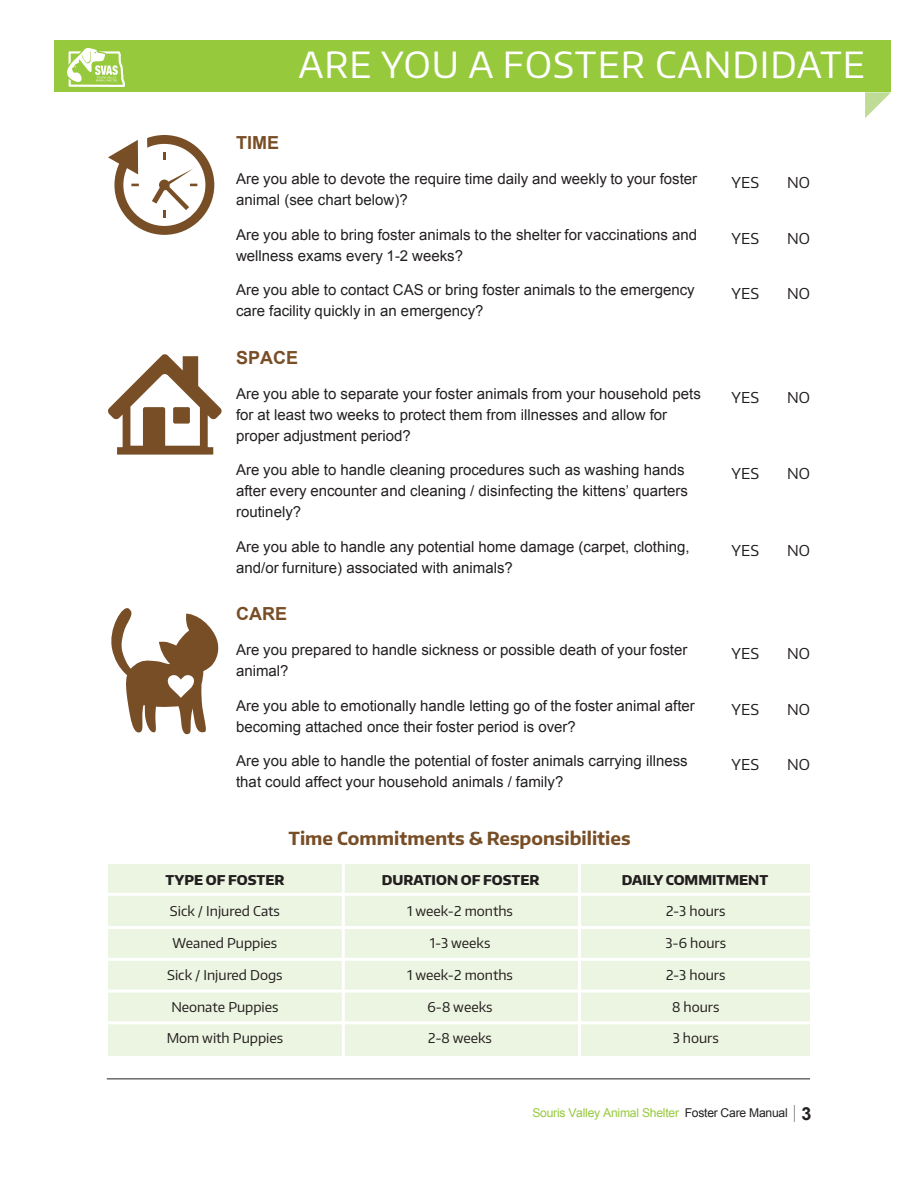
<style>
.page{position:relative;width:918px;height:1188px;background:#fff}
.page>*{position:absolute;margin:0;border:0;box-sizing:border-box;transform-origin:0 0}
.t1{font:36px "Encode Sans";letter-spacing:.03em;color:#fff}
.t2{font:700 18px "Encode Sans";color:#784e27}
.t3{font:700 18px "Arial";color:#784e27}
.t4{font:15px/21px "Arial";color:#231f20}
.t5{font:15px "Encode Sans";color:#231f20}
.t6{font:13.5px "Encode Sans";color:#231f20}
.t7{font:800 13.5px "Encode Sans";color:#231f20}
.t8{font:12.15px "Arial";letter-spacing:-.02em;color:#96c93c}
.s1{color:#231f20}
.s2{font-size:18.15px;color:#231f20}
.s3{font-weight:700;font-size:18px;color:#231f20}
</style>
<div class="page">
<div style="left:54px;top:40px;width:837px;height:52px;background:#96c93c"></div>
<svg style="left:865px;top:92px;width:26px;height:26px"></svg>
<div style="left:108px;top:864px;width:702px;height:192px;background:#ecf5e1"></div>
<hr style="left:108px;top:893px;width:702px;height:3px;background:#fff">
<hr style="left:578px;top:864px;width:3px;height:192px;background:#fff">
<hr style="left:342px;top:864px;width:3px;height:192px;background:#fff">
<hr style="left:108px;top:926px;width:702px;height:3px;background:#fff">
<hr style="left:108px;top:958px;width:702px;height:3px;background:#fff">
<hr style="left:108px;top:990px;width:702px;height:3px;background:#fff">
<hr style="left:108px;top:1021px;width:702px;height:3px;background:#fff">
<svg style="left:108px;top:135px;width:106px;height:100px"></svg>
<svg style="left:108px;top:354px;width:114px;height:101px"></svg>
<svg style="left:111px;top:608px;width:108px;height:126px"></svg>
<hr style="left:107px;top:1078px;width:703px;height:1px;background:#231f20">
<img style="left:67px;top:48px;width:58px;height:38px">
<h1 class="t1" style="left:299px;top:40px;width:568px">ARE YOU A FOSTER CANDIDATE</h1>
<p class="t3" style="left:236px;top:131px;width:45px">TIME</p>
<p class="t4" style="left:236px;top:169px;width:463px">Are you able to devote the require time daily and weekly to your foster animal (see chart below)?</p>
<p class="t4" style="left:236px;top:224px;width:463px">Are you able to bring foster animals to the shelter for vaccinations and wellness exams every 1-2 weeks?</p>
<p class="t4" style="left:236px;top:280px;width:460px">Are you able to contact CAS or bring foster animals to the emergency care facility quickly in an emergency?</p>
<p class="t3" style="left:236px;top:346px;width:64px">SPACE</p>
<p class="t4" style="left:236px;top:383px;width:466px">Are you able to separate your foster animals from your household pets for at least two weeks to protect them from illnesses and allow for proper adjustment period?</p>
<p class="t4" style="left:236px;top:460px;width:453px">Are you able to handle cleaning procedures such as washing hands after every encounter and cleaning / disinfecting the kittens’ quarters routinely?</p>
<p class="t4" style="left:236px;top:536px;width:455px">Are you able to handle any potential home damage (carpet, clothing, and/or furniture) associated with animals?</p>
<p class="t3" style="left:236px;top:602px;width:52px">CARE</p>
<p class="t4" style="left:236px;top:640px;width:453px">Are you prepared to handle sickness or possible death of your foster animal?</p>
<p class="t4" style="left:236px;top:695px;width:460px">Are you able to emotionally handle letting go of the foster animal after becoming attached once their foster period is over?</p>
<p class="t4" style="left:236px;top:751px;width:453px">Are you able to handle the potential of foster animals carrying illness that could affect your household animals / family?</p>
<p class="t2" style="left:289px;top:827px;width:344px">Time Commitments &amp; Responsibilities</p>
<p class="t5" style="left:732px;top:173px;width:29px">YES</p>
<p class="t5" style="left:787px;top:173px;width:24px">NO</p>
<p class="t5" style="left:732px;top:228px;width:29px">YES</p>
<p class="t5" style="left:787px;top:228px;width:24px">NO</p>
<p class="t5" style="left:732px;top:284px;width:29px">YES</p>
<p class="t5" style="left:787px;top:284px;width:24px">NO</p>
<p class="t5" style="left:732px;top:387px;width:29px">YES</p>
<p class="t5" style="left:787px;top:387px;width:24px">NO</p>
<p class="t5" style="left:732px;top:464px;width:29px">YES</p>
<p class="t5" style="left:787px;top:464px;width:24px">NO</p>
<p class="t5" style="left:732px;top:540px;width:29px">YES</p>
<p class="t5" style="left:787px;top:540px;width:24px">NO</p>
<p class="t5" style="left:732px;top:644px;width:29px">YES</p>
<p class="t5" style="left:787px;top:644px;width:24px">NO</p>
<p class="t5" style="left:732px;top:699px;width:29px">YES</p>
<p class="t5" style="left:787px;top:699px;width:24px">NO</p>
<p class="t5" style="left:732px;top:755px;width:29px">YES</p>
<p class="t5" style="left:787px;top:755px;width:24px">NO</p>
<p class="t7" style="left:382px;top:871px;width:159px">DURATION OF FOSTER</p>
<p class="t7" style="left:622px;top:871px;width:148px">DAILY COMMITMENT</p>
<p class="t7" style="left:166px;top:871px;width:120px">TYPE OF FOSTER</p>
<p class="t6" style="left:170px;top:903px;width:111px">Sick / Injured Cats</p>
<p class="t6" style="left:407px;top:903px;width:107px">1 week-2 months</p>
<p class="t6" style="left:666px;top:903px;width:61px">2-3 hours</p>
<p class="t6" style="left:173px;top:934px;width:106px">Weaned Puppies</p>
<p class="t6" style="left:430px;top:934px;width:62px">1-3 weeks</p>
<p class="t6" style="left:665px;top:934px;width:62px">3-6 hours</p>
<p class="t6" style="left:167px;top:966px;width:117px">Sick / Injured Dogs</p>
<p class="t6" style="left:407px;top:966px;width:107px">1 week-2 months</p>
<p class="t6" style="left:666px;top:966px;width:61px">2-3 hours</p>
<p class="t6" style="left:171px;top:998px;width:109px">Neonate Puppies</p>
<p class="t6" style="left:428px;top:998px;width:66px">6-8 weeks</p>
<p class="t6" style="left:672px;top:998px;width:49px">8 hours</p>
<p class="t6" style="left:167px;top:1030px;width:118px">Mom with Puppies</p>
<p class="t6" style="left:428px;top:1030px;width:65px">2-8 weeks</p>
<p class="t6" style="left:673px;top:1030px;width:48px">3 hours</p>
<p class="t8" style="left:532px;top:1104px;width:281px">Souris Valley Animal Shelter <span class="s1">Foster Care Manual</span> <span class="s2">|</span> <span class="s3">3</span></p>
</div>
